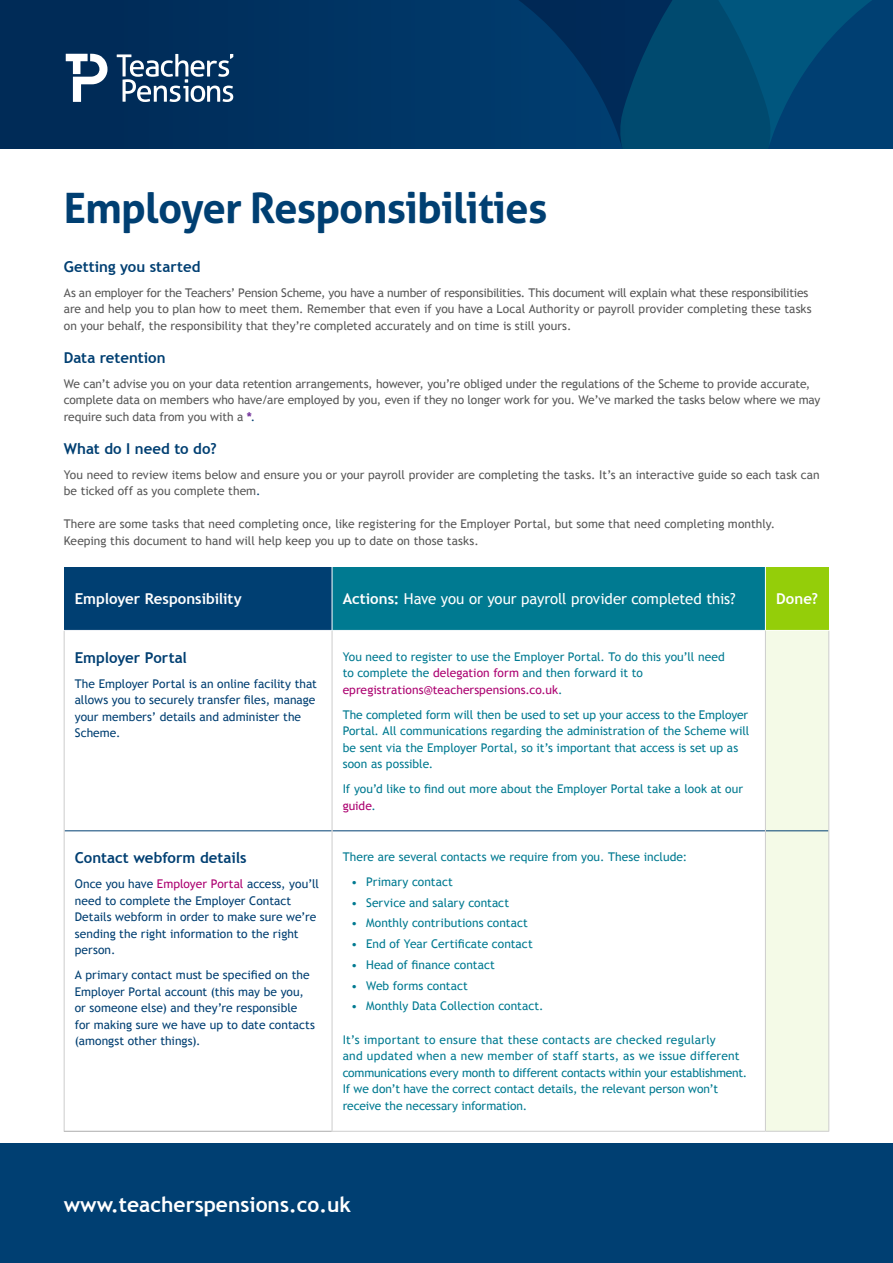
<style>
.page{position:relative;width:893px;height:1263px;background:#fff}
.page>*{position:absolute;margin:0;border:0;box-sizing:border-box;transform-origin:0 0}
.t1{font:700 42px "Aller";letter-spacing:-.02em;color:#003f72}
.t2{font:700 21px "Trebuchet MS";color:#fff}
.t3{font:700 15px "Trebuchet MS";color:#003f72}
.t4{font:15px "Trebuchet MS";letter-spacing:-.005em;color:#fff}
.t5{font:700 15px "Trebuchet MS";color:#fff}
.t6{font:12px/16.5px "Trebuchet MS";color:#007a91}
.t7{font:12px/16.5px "Trebuchet MS";color:#585858}
.t8{font:12px/16.5px "Trebuchet MS";color:#003f72}
.s1{font-weight:700;color:#702e99}
.s2{color:#003f72}
.s3{font-weight:700}
.s4{color:#ac0070}
</style>
<div class="page">
<div style="left:0;top:1144px;width:893px;height:119px;background:#003f72"></div>
<div style="left:64px;top:567px;width:268px;height:63px;background:#003f72"></div>
<div style="left:332px;top:567px;width:433px;height:63px;background:#007a91"></div>
<div style="left:765px;top:567px;width:64px;height:63px;background:#94ce09"></div>
<div style="left:766px;top:631px;width:62px;height:500px;background:#f4fae7"></div>
<hr style="left:332px;top:567px;width:1px;height:63px;background:#fff">
<hr style="left:765px;top:567px;width:1px;height:63px;background:#fff">
<hr style="left:65px;top:830px;width:267px;height:1px;background:#003f72">
<hr style="left:332px;top:830px;width:433px;height:1px;background:#003f72">
<hr style="left:766px;top:830px;width:62px;height:1px;background:#003f72">
<hr style="left:64px;top:631px;width:1px;height:200px;background:#cdcdcd">
<hr style="left:332px;top:631px;width:1px;height:200px;background:#cdcdcd">
<hr style="left:765px;top:631px;width:1px;height:200px;background:#cdcdcd">
<hr style="left:828px;top:631px;width:1px;height:200px;background:#cdcdcd">
<hr style="left:64px;top:831px;width:1px;height:300px;background:#cdcdcd">
<hr style="left:332px;top:831px;width:1px;height:300px;background:#cdcdcd">
<hr style="left:765px;top:831px;width:1px;height:300px;background:#cdcdcd">
<hr style="left:828px;top:831px;width:1px;height:300px;background:#cdcdcd">
<hr style="left:332px;top:1131px;width:433px;height:1px;background:#cdcdcd">
<hr style="left:765px;top:1131px;width:64px;height:1px;background:#cdcdcd">
<hr style="left:64px;top:1131px;width:268px;height:1px;background:#acacac">
<svg style="left:0;top:0;width:893px;height:149px;background:#003866"></svg>
<svg style="left:66px;top:54px;width:41px;height:48px"></svg>
<svg style="left:117px;top:54px;width:116px;height:48px"></svg>
<h1 class="t1" style="left:64px;top:183px;width:485px">Employer Responsibilities</h1>
<p class="t3" style="left:64px;top:257px;width:138px">Getting you started</p>
<p class="t7" style="left:64px;top:284px;width:749px">As an employer for the Teachers’ Pension Scheme, you have a number of responsibilities. This document will explain what these responsibilities are and help you to plan how to meet them. Remember that even if you have a Local Authority or payroll provider completing these tasks on your behalf, the responsibility that they’re completed accurately and on time is still yours.</p>
<p class="t3" style="left:64px;top:348px;width:103px">Data retention</p>
<p class="t7" style="left:64px;top:375px;width:758px">We can’t advise you on your data retention arrangements, however, you’re obliged under the regulations of the Scheme to provide accurate, complete data on members who have/are employed by you, even if they no longer work for you. We’ve marked the tasks below where we may require such data from you with a <span class="s1">*</span><span class="s2">.</span></p>
<p class="t3" style="left:64px;top:439px;width:154px">What do I need to do?</p>
<p class="t7" style="left:64px;top:466px;width:757px">You need to review items below and ensure you or your payroll provider are completing the tasks. It’s an interactive guide so each task can be ticked off as you complete them<span class="s2">.</span></p>
<p class="t7" style="left:64px;top:516px;width:713px">There are some tasks that need completing once, like registering for the Employer Portal, but some that need completing monthly.<br>Keeping this document to hand will help keep you up to date on those tasks.</p>
<p class="t5" style="left:75px;top:589px;width:168px">Employer Responsibility</p>
<p class="t4" style="left:343px;top:590px;width:394px"><span class="s3">Actions:</span> Have you or your payroll provider completed this?</p>
<p class="t5" style="left:776px;top:589px;width:43px">Done?</p>
<p class="t3" style="left:75px;top:648px;width:114px">Employer Portal</p>
<p class="t8" style="left:75px;top:675px;width:244px">The Employer Portal is an online facility that allows you to securely transfer files, manage your members’ details and administer the Scheme.</p>
<p class="t3" style="left:75px;top:848px;width:173px">Contact webform details</p>
<p class="t8" style="left:75px;top:876px;width:246px">Once you have <span class="s4">Employer Portal</span> access, you’ll need to complete the Employer Contact Details webform in order to make sure we’re sending the right information to the right person.</p>
<p class="t8" style="left:75px;top:967px;width:242px">A primary contact must be specified on the Employer Portal account (this may be you, or someone else) and they’re responsible for making sure we have up to date contacts (amongst other things).</p>
<p class="t6" style="left:343px;top:648px;width:384px">You need to register to use the Employer Portal. To do this you’ll need to complete the <span class="s4">delegation form</span> and then forward it to <span class="s4">epregistrations@teacherspensions.co.uk</span>.</p>
<p class="t6" style="left:343px;top:706px;width:408px">The completed form will then be used to set up your access to the Employer Portal. All communications regarding the administration of the Scheme will be sent via the Employer Portal, so it’s important that access is set up as soon as possible.</p>
<p class="t6" style="left:343px;top:781px;width:402px">If you’d like to find out more about the Employer Portal take a look at our <span class="s4">guide</span>.</p>
<p class="t6" style="left:343px;top:849px;width:346px">There are several contacts we require from you. These include:</p>
<p class="t6" style="left:351px;top:874px;width:103px">• Primary contact</p>
<p class="t6" style="left:351px;top:894px;width:159px">• Service and salary contact</p>
<p class="t6" style="left:351px;top:915px;width:178px">• Monthly contributions contact</p>
<p class="t6" style="left:351px;top:936px;width:183px">• End of Year Certificate contact</p>
<p class="t6" style="left:351px;top:957px;width:145px">• Head of finance contact</p>
<p class="t6" style="left:351px;top:977px;width:118px">• Web forms contact</p>
<p class="t6" style="left:351px;top:998px;width:194px">• Monthly Data Collection contact.</p>
<p class="t6" style="left:343px;top:1032px;width:406px">It’s important to ensure that these contacts are checked regularly<br>and updated when a new member of staff starts, as we issue different communications every month to different contacts within your establishment.<br>If we don’t have the correct contact details, the relevant person won’t receive the necessary information.</p>
<h2 class="t2" style="left:64px;top:1191px;width:289px">www.teacherspensions.co.uk</h2>
</div>
